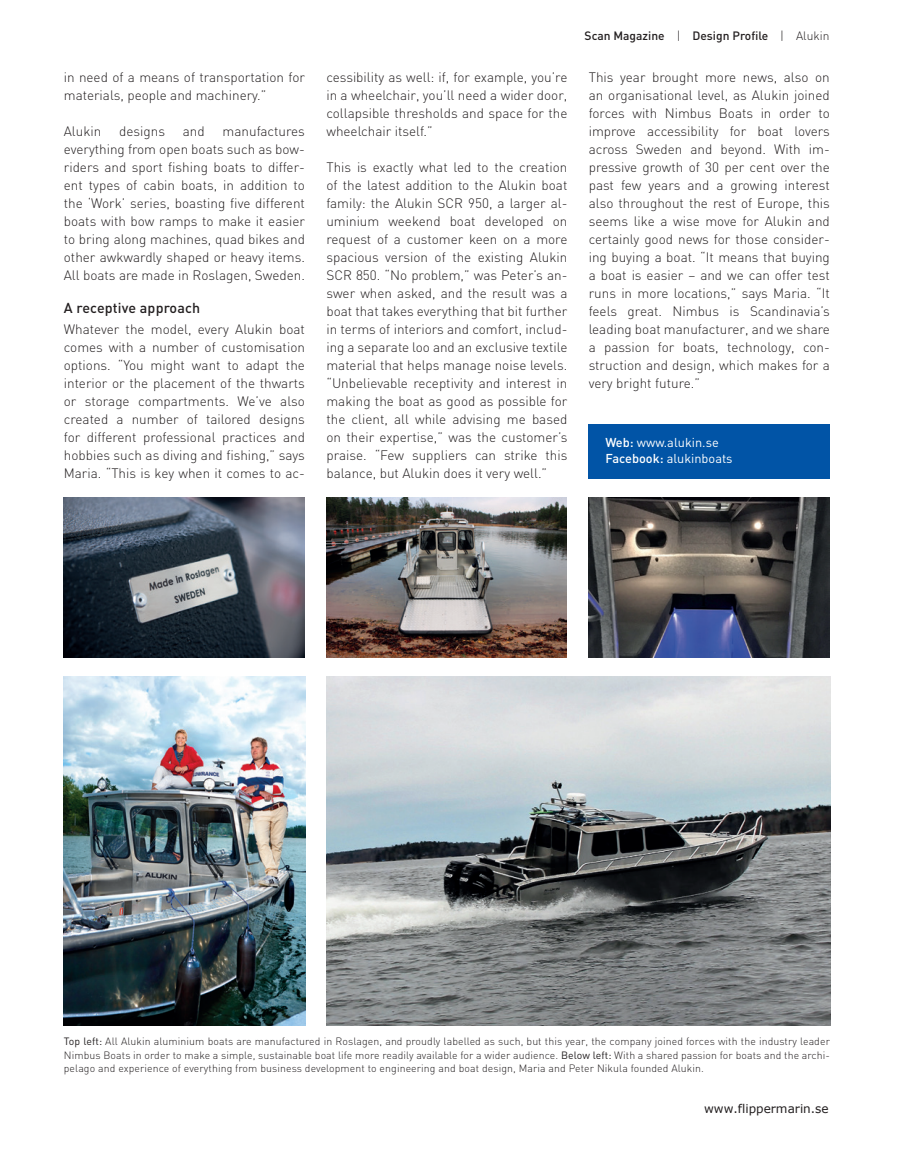
<style>
.page{position:relative;width:915px;height:1149px;background:#fff}
.page>*{position:absolute;margin:0;border:0;box-sizing:border-box;transform-origin:0 0}
.t1{font:500 14.25px "DIN";letter-spacing:.01em;color:#231f20}
.t2{font:300 13.5px/18px "DIN";color:#231f20;text-align:justify}
.t3{font:12.75px/16.5px "DIN";color:#fff}
.t4{font:500 12px "DIN";color:#231f20}
.t5{font:12px "MS Reference Sans Serif";color:#231f20}
.t6{font:300 10.5px/13.5px "DIN";letter-spacing:.01em;color:#231f20;text-align:justify}
.s1{font-weight:300}
.s2{font-weight:500}
.s3{font-weight:400}
</style>
<div class="page">
<div style="left:588px;top:424px;width:241px;height:54px;background:#0154a6"></div>
<img style="left:326px;top:676px;width:503px;height:349px">
<img style="left:64px;top:676px;width:241px;height:349px">
<img style="left:64px;top:497px;width:240px;height:160px">
<img style="left:326px;top:497px;width:240px;height:160px">
<img style="left:588px;top:497px;width:241px;height:160px">
<p class="t2" style="left:64px;top:68px;width:242px">in need of a means of transportation for materials, people and machinery.”</p>
<p class="t2" style="left:64px;top:122px;width:39px">Alukin</p>
<p class="t2" style="left:119px;top:122px;width:47px">designs</p>
<p class="t2" style="left:183px;top:122px;width:23px">and</p>
<p class="t2" style="left:64px;top:122px;width:242px;text-indent:159px">manufactures everything from open boats such as bow&shy;riders and sport fishing boats to differ&shy;ent types of cabin boats, in addition to the ‘Work’ series, boasting five different boats with bow ramps to make it easier to bring along machines, quad bikes and other awkwardly shaped or heavy items.<br>All boats are made in Roslagen, Sweden.</p>
<p class="t1" style="left:64px;top:299px;width:138px">A receptive approach</p>
<p class="t2" style="left:64px;top:320px;width:242px">Whatever the model, every Alukin boat comes with a number of customisation options. “You might want to adapt the interior or the placement of the thwarts or storage compartments. We’ve also created a number of tailored designs for different professional practices and hobbies such as diving and fishing,” says Maria. “This is key when it comes to ac-</p>
<p class="t2" style="left:326px;top:68px;width:242px">cessibility as well: if, for example, you’re in a wheelchair, you’ll need a wider door, collapsible thresholds and space for the wheelchair itself.”</p>
<p class="t2" style="left:326px;top:158px;width:242px">This is exactly what led to the creation of the latest addition to the Alukin boat family: the Alukin SCR 950, a larger al&shy;uminium weekend boat developed on request of a customer keen on a more spacious version of the existing Alukin SCR 850. “No problem,” was Peter’s an&shy;swer when asked, and the result was a boat that takes everything that bit further in terms of interiors and comfort, includ&shy;ing a separate loo and an exclusive textile material that helps manage noise levels. “Unbelievable receptivity and interest in making the boat as good as possible for the client, all while advising me based on their expertise,” was the customer’s praise. “Few suppliers can strike this balance, but Alukin does it very well.”</p>
<p class="t4" style="left:584px;top:28px;width:246px">Scan Magazine <span class="s1">|</span> Design Profile <span class="s1">| Alukin</span></p>
<p class="t2" style="left:588px;top:68px;width:242px">This year brought more news, also on an organisational level, as Alukin joined forces with Nimbus Boats in order to improve accessibility for boat lovers across Sweden and beyond. With im&shy;pressive growth of 30 per cent over the past few years and a growing interest also throughout the rest of Europe, this seems like a wise move for Alukin and certainly good news for those consider&shy;ing buying a boat. “It means that buying a boat is easier – and we can offer test runs in more locations,” says Maria. “It feels great. Nimbus is Scandinavia’s leading boat manufacturer, and we share a passion for boats, technology, con&shy;struction and design, which makes for a very bright future.”</p>
<p class="t3" style="left:605px;top:433px;width:129px"><span class="s2">Web:</span> www.alukin.se<br><span class="s2">Facebook:</span> alukinboats</p>
<p class="t6" style="left:64px;top:1034px;width:767px"><span class="s3">Top left:</span> All Alukin aluminium boats are manufactured in Roslagen, and proudly labelled as such, but this year, the company joined forces with the industry leader Nimbus Boats in order to make a simple, sustainable boat life more readily available for a wider audience. <span class="s3">Below left:</span> With a shared passion for boats and the archi&shy;pelago and experience of everything from business development to engineering and boat design, Maria and Peter Nikula founded Alukin.</p>
<p class="t5" style="left:703px;top:1100px;width:126px">www.flippermarin.se</p>
</div>
